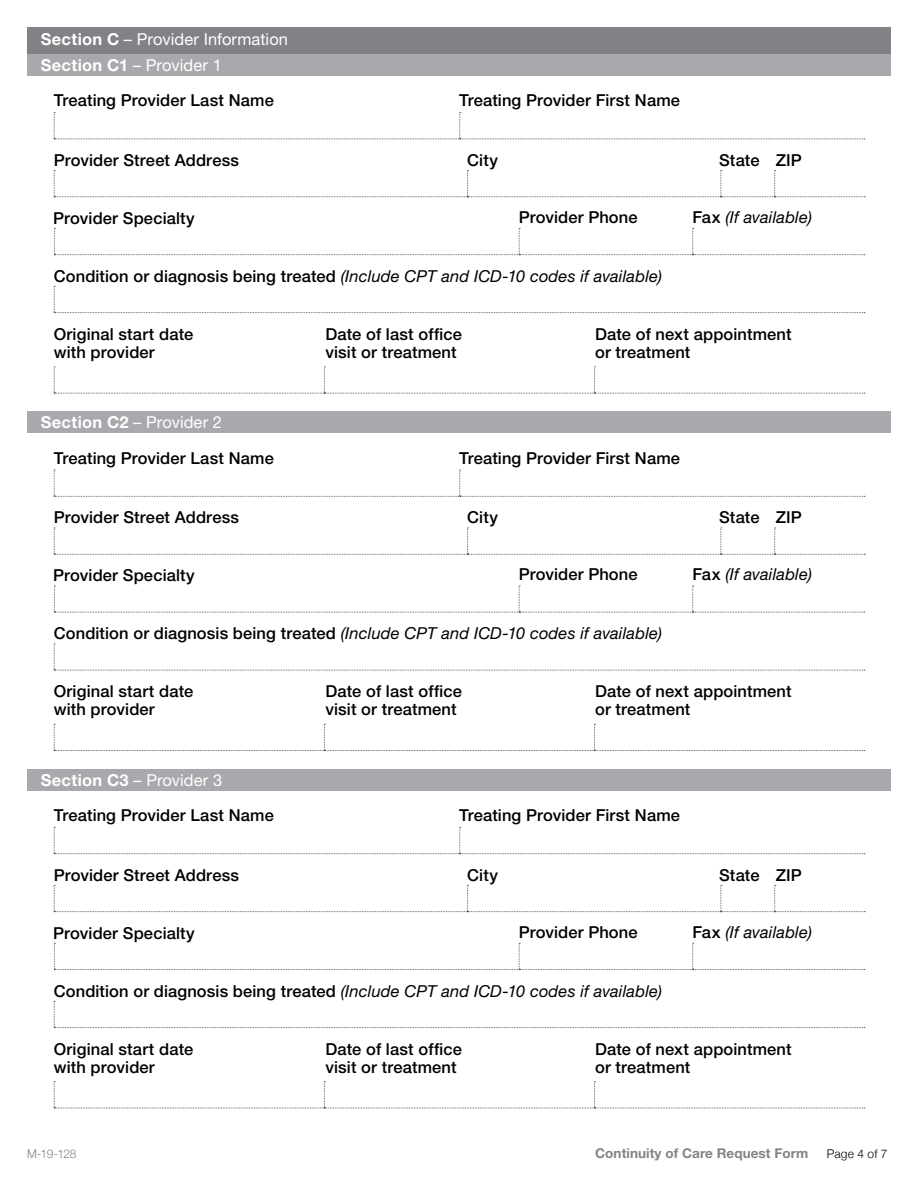
<style>
.page{position:relative;width:918px;height:1188px;background:#fff}
.page>*{position:absolute;margin:0;border:0;box-sizing:border-box;transform-origin:0 0}
.t1{font:500 16.5px "Helvetica Neue LT Std";letter-spacing:.01em;color:#000}
.t2{font:italic 16.5px "Helvetica Neue LT Std";letter-spacing:.01em;color:#000}
.t3{font:16.5px "Helvetica Neue LT Std";letter-spacing:.005em;color:#fff}
.t4{font:700 13.5px "Helvetica Neue LT Std";letter-spacing:.005em;color:#828487}
.t5{font:300 12px "Helvetica Neue";color:#808285}
.t6{font:300 12px "Helvetica Neue";letter-spacing:.01em;color:#000}
.s1{font-weight:700}
.s2{font-weight:500;font-style:normal}
</style>
<div class="page">
<svg style="left:54px;top:827px;width:811px;height:27px"></svg>
<svg style="left:54px;top:470px;width:811px;height:27px"></svg>
<svg style="left:54px;top:112px;width:811px;height:28px"></svg>
<svg style="left:54px;top:943px;width:811px;height:27px"></svg>
<svg style="left:54px;top:586px;width:811px;height:27px"></svg>
<svg style="left:54px;top:228px;width:811px;height:27px"></svg>
<svg style="left:54px;top:1001px;width:811px;height:27px"></svg>
<svg style="left:54px;top:643px;width:811px;height:28px"></svg>
<svg style="left:54px;top:286px;width:811px;height:27px"></svg>
<svg style="left:54px;top:1081px;width:811px;height:28px"></svg>
<svg style="left:54px;top:724px;width:811px;height:27px"></svg>
<svg style="left:54px;top:366px;width:811px;height:28px"></svg>
<svg style="left:54px;top:885px;width:811px;height:27px"></svg>
<svg style="left:54px;top:528px;width:811px;height:27px"></svg>
<svg style="left:54px;top:170px;width:811px;height:27px"></svg>
<div style="left:27px;top:27px;width:864px;height:27px;background:#808285"></div>
<div style="left:27px;top:54px;width:864px;height:22px;background:#a7a9ac"></div>
<div style="left:27px;top:411px;width:864px;height:22px;background:#a7a9ac"></div>
<div style="left:27px;top:769px;width:864px;height:21px;background:#a7a9ac"></div>
<h3 class="t3" style="left:41px;top:29px;width:249px"><span class="s1">Section C</span> Provider Information</h3>
<h4 class="t3" style="left:41px;top:55px;width:182px"><span class="s1">Section C1</span> – Provider 1</h4>
<p class="t1" style="left:54px;top:90px;width:222px">Treating Provider Last Name</p>
<p class="t1" style="left:459px;top:90px;width:222px">Treating Provider First Name</p>
<p class="t1" style="left:54px;top:150px;width:187px">Provider Street Address</p>
<p class="t1" style="left:467px;top:150px;width:32px">City</p>
<p class="t1" style="left:719px;top:150px;width:42px">State</p>
<p class="t1" style="left:776px;top:150px;width:28px">ZIP</p>
<p class="t1" style="left:53px;top:208px;width:143px">Provider Specialty</p>
<p class="t1" style="left:519px;top:207px;width:120px">Provider Phone</p>
<p class="t2" style="left:692px;top:207px;width:121px"><span class="s2">Fax</span> (If available)</p>
<p class="t2" style="left:54px;top:266px;width:610px"><span class="s2">Condition or diagnosis being treated</span> (Include CPT and ICD-10 codes if available)</p>
<p class="t1" style="left:54px;top:324px;width:141px">Original start date</p>
<p class="t1" style="left:325px;top:324px;width:138px">Date of last offce</p>
<p class="t1" style="left:595px;top:324px;width:198px">Date of next appointment</p>
<p class="t1" style="left:54px;top:342px;width:102px">with provider</p>
<p class="t1" style="left:325px;top:342px;width:133px">visit or treatment</p>
<p class="t1" style="left:595px;top:342px;width:97px">or treatment</p>
<h4 class="t3" style="left:41px;top:412px;width:183px"><span class="s1">Section C2</span> – Provider 2</h4>
<p class="t1" style="left:54px;top:448px;width:222px">Treating Provider Last Name</p>
<p class="t1" style="left:459px;top:448px;width:222px">Treating Provider First Name</p>
<p class="t1" style="left:54px;top:508px;width:187px">Provider Street Address</p>
<p class="t1" style="left:467px;top:508px;width:32px">City</p>
<p class="t1" style="left:719px;top:508px;width:42px">State</p>
<p class="t1" style="left:776px;top:508px;width:28px">ZIP</p>
<p class="t1" style="left:53px;top:566px;width:143px">Provider Specialty</p>
<p class="t1" style="left:519px;top:564px;width:120px">Provider Phone</p>
<p class="t2" style="left:692px;top:564px;width:121px"><span class="s2">Fax</span> (If available)</p>
<p class="t2" style="left:54px;top:623px;width:610px"><span class="s2">Condition or diagnosis being treated</span> (Include CPT and ICD-10 codes if available)</p>
<p class="t1" style="left:54px;top:681px;width:141px">Original start date</p>
<p class="t1" style="left:325px;top:681px;width:138px">Date of last offce</p>
<p class="t1" style="left:595px;top:681px;width:198px">Date of next appointment</p>
<p class="t1" style="left:54px;top:699px;width:102px">with provider</p>
<p class="t1" style="left:325px;top:699px;width:133px">visit or treatment</p>
<p class="t1" style="left:595px;top:699px;width:97px">or treatment</p>
<h4 class="t3" style="left:41px;top:770px;width:183px"><span class="s1">Section C3</span> – Provider 3</h4>
<p class="t1" style="left:54px;top:805px;width:222px">Treating Provider Last Name</p>
<p class="t1" style="left:459px;top:805px;width:222px">Treating Provider First Name</p>
<p class="t1" style="left:54px;top:865px;width:187px">Provider Street Address</p>
<p class="t1" style="left:467px;top:865px;width:32px">City</p>
<p class="t1" style="left:719px;top:865px;width:42px">State</p>
<p class="t1" style="left:776px;top:865px;width:28px">ZIP</p>
<p class="t1" style="left:53px;top:923px;width:143px">Provider Specialty</p>
<p class="t1" style="left:519px;top:922px;width:120px">Provider Phone</p>
<p class="t2" style="left:692px;top:922px;width:121px"><span class="s2">Fax</span> (If available)</p>
<p class="t2" style="left:54px;top:981px;width:610px"><span class="s2">Condition or diagnosis being treated</span> (Include CPT and ICD-10 codes if available)</p>
<p class="t1" style="left:54px;top:1039px;width:141px">Original start date</p>
<p class="t1" style="left:325px;top:1039px;width:138px">Date of last offce</p>
<p class="t1" style="left:595px;top:1039px;width:198px">Date of next appointment</p>
<p class="t1" style="left:54px;top:1057px;width:102px">with provider</p>
<p class="t1" style="left:325px;top:1057px;width:133px">visit or treatment</p>
<p class="t1" style="left:595px;top:1057px;width:97px">or treatment</p>
<p class="t5" style="left:27px;top:1144px;width:51px">M-19-128</p>
<p class="t4" style="left:595px;top:1145px;width:215px">Continuity of Care Request Form</p>
<p class="t6" style="left:827px;top:1144px;width:62px">Page 4 of 7</p>
</div>
